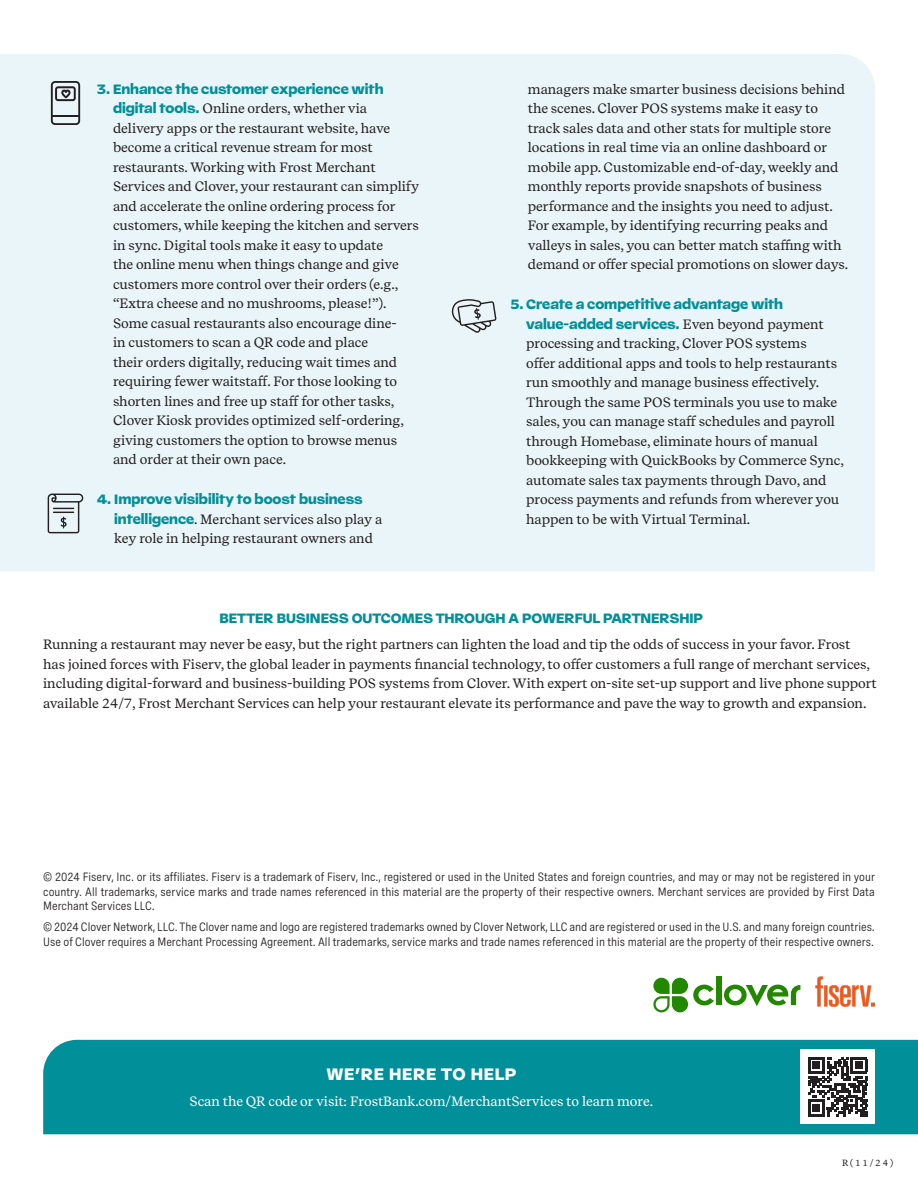
<style>
.page{position:relative;width:918px;height:1188px;background:#fff}
.page>*{position:absolute;margin:0;border:0;box-sizing:border-box;transform-origin:0 0}
.t1{font:700 16.5px "Valizas Frost";letter-spacing:.03em;color:#fff}
.t2{font:13.5px/19.5px "Recife Text";letter-spacing:-.005em;color:#231f20}
.t3{font:700 13.5px/19.5px "Valizas Frost";letter-spacing:-.005em;color:#018f99}
.t4{font:13.5px "Recife Text";letter-spacing:-.005em;color:#fff}
.t5{font:12px/14.4px "Spezia Narrow";color:#231f20;text-align:justify}
.t6{font:9px "Recife Text";color:#231f20}
.s1{font-family:"Valizas Frost";font-weight:700;color:#018f99}
.s2{font-family:"Recife Text";font-weight:400;color:#231f20}
</style>
<div class="page">
<div style="left:0;top:54px;width:875px;height:517px;background:#e9f5f8"></div>
<svg style="left:451px;top:299px;width:46px;height:34px;background:#bfc8cb"></svg>
<div style="left:716px;top:976px;width:6px;height:29px;background:#280"></div>
<svg style="left:724px;top:985px;width:76px;height:21px"></svg>
<svg style="left:653px;top:978px;width:61px;height:34px"></svg>
<div style="left:43px;top:1040px;width:875px;height:94px;background:#018f99"></div>
<div style="left:800px;top:1050px;width:75px;height:74px;background:#fff"></div>
<svg style="left:808px;top:1057px;width:59px;height:59px"></svg>
<div style="left:813px;top:1104px;width:7px;height:8px;background:#231f20"></div>
<svg style="left:48px;top:494px;width:35px;height:39px"></svg>
<svg style="left:54px;top:85px;width:23px;height:18px"></svg>
<hr style="left:52px;top:115px;width:26px;height:2px;background:#231f20">
<div style="left:51px;top:81px;width:29px;height:44px;border:2px solid #231f20;border-radius:3px"></div>
<img style="left:815px;top:976px;width:60px;height:30px">
<p class="t3" style="left:97px;top:78px;width:288px">3. Enhance the customer experience with</p>
<p class="t2" style="left:113px;top:98px;width:308px"><span class="s1">digital tools.</span> Online orders, whether via delivery apps or the restaurant website, have become a critical revenue stream for most restaurants. Working with Frost Merchant Services and Clover, your restaurant can simplify and accelerate the online ordering process for customers, while keeping the kitchen and servers in sync. Digital tools make it easy to update<br>the online menu when things change and give customers more control over their orders (e.g., “Extra cheese and no mushrooms, please!”).<br>Some casual restaurants also encourage dine-<br>in customers to scan a QR code and place<br>their orders digitally, reducing wait times and requiring fewer waitstaff. For those looking to shorten lines and free up staff for other tasks, Clover Kiosk provides optimized self-ordering, giving customers the option to browse menus and order at their own pace.</p>
<p class="t3" style="left:97px;top:488px;width:267px">4. Improve visibility to boost business</p>
<p class="t2" style="left:114px;top:508px;width:270px"><span class="s1">intelligence</span>. Merchant services also play a key role in helping restaurant owners and</p>
<p class="t2" style="left:528px;top:79px;width:322px">managers make smarter business decisions behind the scenes. Clover POS systems make it easy to track sales data and other stats for multiple store locations in real time via an online dashboard or mobile app. Customizable end-of-day, weekly and monthly reports provide snapshots of business performance and the insights you need to adjust.<br>For example, by identifying recurring peaks and valleys in sales, you can better match staffing with demand or offer special promotions on slower days.</p>
<p class="t3" style="left:526px;top:293px;width:299px;text-indent:-15px">5. Create a competitive advantage with value-added services. <span class="s2">Even beyond payment</span></p>
<p class="t2" style="left:526px;top:333px;width:319px">processing and tracking, Clover POS systems<br>offer additional apps and tools to help restaurants run smoothly and manage business effectively.<br>Through the same POS terminals you use to make sales, you can manage staff schedules and payroll through Homebase, eliminate hours of manual bookkeeping with QuickBooks by Commerce Sync, automate sales tax payments through Davo, and process payments and refunds from wherever you happen to be with Virtual Terminal.</p>
<p class="t3" style="left:219px;top:607px;width:485px">BETTER BUSINESS OUTCOMES THROUGH A POWERFUL PARTNERSHIP</p>
<p class="t2" style="left:43px;top:634px;width:835px">Running a restaurant may never be easy, but the right partners can lighten the load and tip the odds of success in your favor. Frost<br>has joined forces with Fiserv, the global leader in payments financial technology, to offer customers a full range of merchant services, including digital-forward and business-building POS systems from Clover. With expert on-site set-up support and live phone support available 24/7, Frost Merchant Services can help your restaurant elevate its performance and pave the way to growth and expansion.</p>
<p class="t5" style="left:43px;top:870px;width:833px">© 2024 Fiserv, Inc. or its affiliates. Fiserv is a trademark of Fiserv, Inc., registered or used in the United States and foreign countries, and may or may not be registered in your country. All trademarks, service marks and trade names referenced in this material are the property of their respective owners. Merchant services are provided by First Data Merchant Services LLC.</p>
<p class="t5" style="left:43px;top:920px;width:833px">© 2024 Clover Network, LLC. The Clover name and logo are registered trademarks owned by Clover Network, LLC and are registered or used in the U.S. and many foreign countries.<br>Use of Clover requires a Merchant Processing Agreement. All trademarks, service marks and trade names referenced in this material are the property of their respective owners.</p>
<p class="t1" style="left:326px;top:1061px;width:192px">WE’RE HERE TO HELP</p>
<p class="t4" style="left:190px;top:1091px;width:465px">Scan the QR code or visit: FrostBank.com/MerchantServices to learn more.</p>
<p class="t6" style="left:842px;top:1156px;width:53px">R(11/24)</p>
</div>
